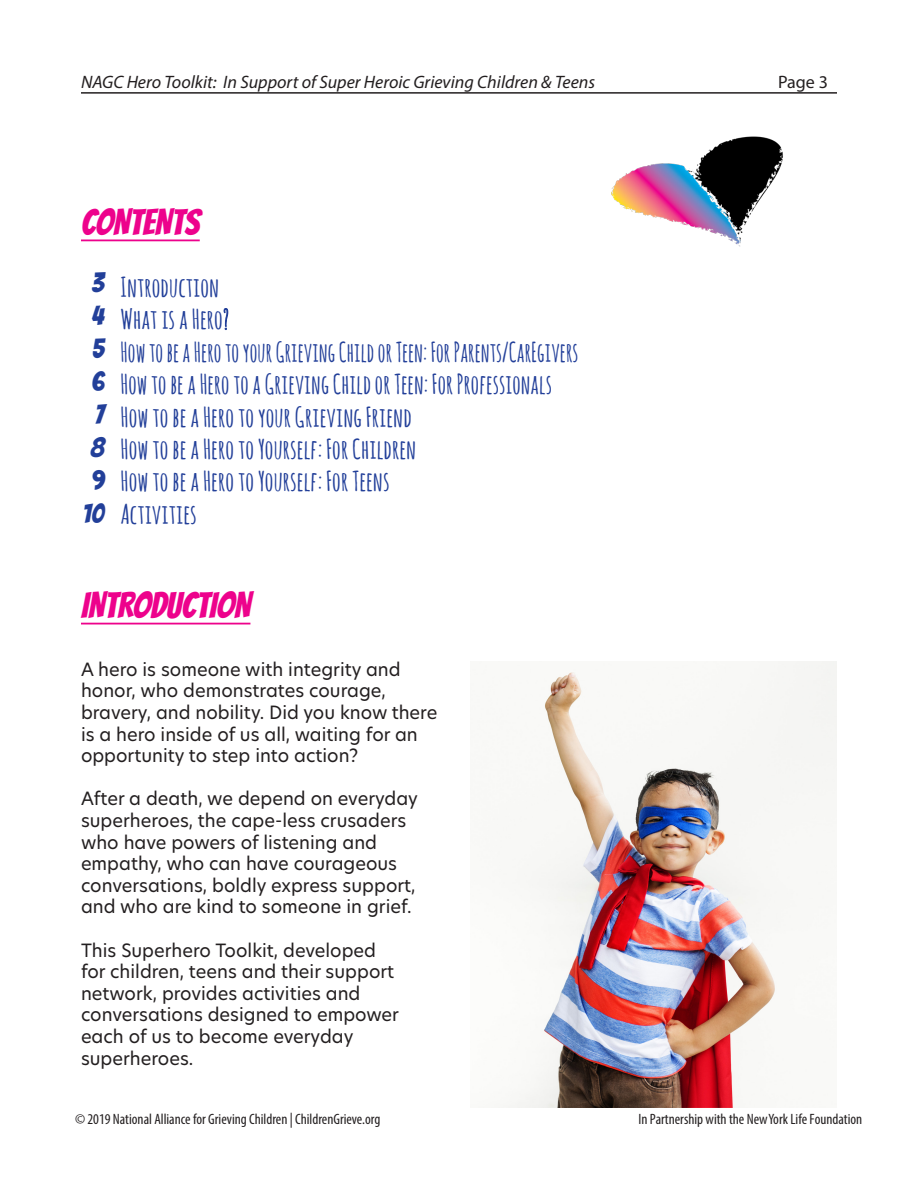
<style>
.page{position:relative;width:918px;height:1188px;background:#fff}
.page>*{position:absolute;margin:0;border:0;box-sizing:border-box;transform-origin:0 0}
.List_Paragraph{font:36px "Bangers";color:#ed028c}
.t1{font:700 27px/32.4px "Amatic SC";color:#223f99}
.t2{font:700 27px "Amatic SC";color:#223f99;scale:.89 1}
.t3{font:700 27px "Amatic SC";color:#223f99;scale:.96 1}
.t4{font:27px/33px "Bangers";color:#223f99;text-align:center}
.t5{font:18px/21.6px "Hero New";color:#231f20}
.t6{font:italic 18px "Myriad Pro";color:#231f20}
.t7{font:18px "Myriad Pro";color:#231f20}
.t8{font:condensed 15px "Myriad Pro";color:#231f20}
.s1{font-weight:400}
</style>
<div class="page">
<hr style="left:81px;top:92px;width:756px;height:2px;background:#231f20">
<img style="left:503px;top:662px;width:334px;height:445px">
<img style="left:611px;top:136px;width:172px;height:111px">
<hr style="left:81px;top:240px;width:119px;height:1px;background:#ed028c">
<hr style="left:81px;top:623px;width:169px;height:1px;background:#ed028c">
<svg style="left:223px;top:308px;width:6px;height:22px"></svg>
<p class="t6" style="left:81px;top:71px;width:516px">NAGC Hero Toolkit: In Support of Super Heroic Grieving Children &amp; Teens</p>
<p class="t7" style="left:778px;top:71px;width:51px">Page 3</p>
<p class="List_Paragraph" style="left:81px;top:195px;width:120px">CONTENTS</p>
<p class="t4" style="left:83px;top:264px;width:23px">3<br>4<br>5<br>6<br>7<br>8<br>9<br>10</p>
<p class="t1" style="left:121px;top:270px;width:110px">Introduction<br>What is a Hero<span class="s1">?</span></p>
<p class="t2" style="left:121px;top:333px;width:516px">How to be a Hero to your Grieving Child or Teen: For Parents/CarEgivers</p>
<p class="t3" style="left:121px;top:365px;width:451px">How to be a Hero to a Grieving Child or Teen: For Professionals</p>
<p class="t1" style="left:121px;top:400px;width:297px">How to be a Hero to your Grieving Friend<br>How to be a Hero to Yourself: For Children</p>
<p class="t1" style="left:121px;top:464px;width:271px">How to be a Hero to Yourself: For Teens<br>Activities</p>
<p class="List_Paragraph" style="left:81px;top:578px;width:171px">INTRODUCTION</p>
<p class="t5" style="left:81px;top:658px;width:358px">A hero is someone with integrity and honor, who demonstrates courage, bravery, and nobility. Did you know there is a hero inside of us all, waiting for an opportunity to step into action?</p>
<p class="t5" style="left:81px;top:788px;width:338px">After a death, we depend on everyday superheroes, the cape-less crusaders who have powers of listening and empathy, who can have courageous conversations, boldly express support, and who are kind to someone in grief.</p>
<p class="t5" style="left:81px;top:939px;width:320px">This Superhero Toolkit, developed for children, teens and their support network, provides activities and conversations designed to empower each of us to become everyday superheroes.</p>
<p class="t8" style="left:75px;top:1110px;width:307px">© 2019 National Alliance for Grieving Children | ChildrenGrieve.org</p>
<p class="t8" style="left:638px;top:1110px;width:226px">In Partnership with the New York Life Foundation</p>
</div>
